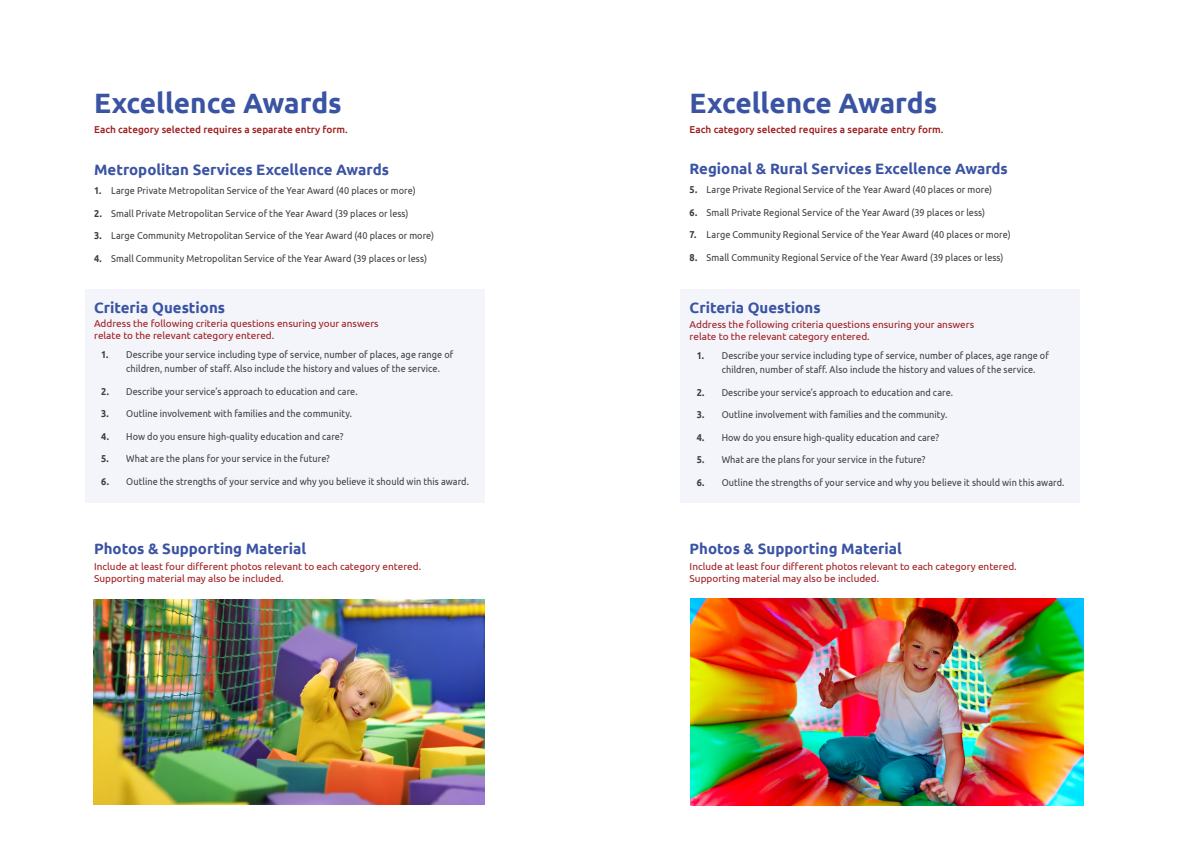
<style>
.page{position:relative;width:1191px;height:842px;background:#fff}
.page>*{position:absolute;margin:0;border:0;box-sizing:border-box;transform-origin:0 0}
.Page_Heading{font:700 28px "Ubuntu";color:#3a53a3}
.Page_Heading-2{font:700 15px "Ubuntu";color:#3a53a3}
.t1{font:10px/14px "Ubuntu";letter-spacing:.01em;color:#3e3e3f;scale:.91 1}
.t2{font:10px/12px "Ubuntu";color:#9f1c1f}
.t3{font:500 10px "Ubuntu";color:#9f1c1f}
.s1{font-weight:700}
</style>
<div class="page">
<div style="left:85px;top:289px;width:400px;height:213px;background:#f3f5fa"></div>
<div style="left:680px;top:290px;width:400px;height:213px;background:#f3f5fa"></div>
<img style="left:690px;top:598px;width:393px;height:207px">
<img style="left:94px;top:600px;width:391px;height:204px">
<p class="Page_Heading" style="left:94px;top:86px;width:249px">Excellence Awards</p>
<p class="Page_Heading" style="left:689px;top:86px;width:249px">Excellence Awards</p>
<p class="t3" style="left:94px;top:123px;width:255px">Each category selected requires a separate entry form.</p>
<p class="t3" style="left:689px;top:123px;width:255px">Each category selected requires a separate entry form.</p>
<p class="Page_Heading-2" style="left:94px;top:160px;width:296px">Metropolitan Services Excellence Awards</p>
<p class="Page_Heading-2" style="left:689px;top:159px;width:320px">Regional &amp; Rural Services Excellence Awards</p>
<p class="t1" style="left:94px;top:183px;width:355px"><span class="s1">1.</span> Large Private Metropolitan Service of the Year Award (40 places or more)</p>
<p class="t1" style="left:94px;top:206px;width:347px"><span class="s1">2.</span> Small Private Metropolitan Service of the Year Award (39 places or less)</p>
<p class="t1" style="left:94px;top:228px;width:375px"><span class="s1">3.</span> Large Community Metropolitan Service of the Year Award (40 places or more)</p>
<p class="t1" style="left:94px;top:251px;width:367px"><span class="s1">4.</span> Small Community Metropolitan Service of the Year Award (39 places or less)</p>
<p class="t1" style="left:689px;top:182px;width:334px"><span class="s1">5.</span> Large Private Regional Service of the Year Award (40 places or more)</p>
<p class="t1" style="left:689px;top:205px;width:326px"><span class="s1">6.</span> Small Private Regional Service of the Year Award (39 places or less)</p>
<p class="t1" style="left:689px;top:227px;width:354px"><span class="s1">7.</span> Large Community Regional Service of the Year Award (40 places or more)</p>
<p class="t1" style="left:689px;top:250px;width:346px"><span class="s1">8.</span> Small Community Regional Service of the Year Award (39 places or less)</p>
<p class="Page_Heading-2" style="left:94px;top:298px;width:132px">Criteria Questions</p>
<p class="Page_Heading-2" style="left:689px;top:299px;width:132px">Criteria Questions</p>
<p class="t2" style="left:94px;top:317px;width:286px">Address the following criteria questions ensuring your answers relate to the relevant category entered.</p>
<p class="t2" style="left:689px;top:318px;width:286px">Address the following criteria questions ensuring your answers relate to the relevant category entered.</p>
<p class="t1" style="left:126px;top:347px;width:361px;text-indent:-25px"><span class="s1">1.</span> Describe your service including type of service, number of places, age range of children, number of staff. Also include the history and values of the service.</p>
<p class="t1" style="left:101px;top:384px;width:283px"><span class="s1">2.</span> Describe your service’s approach to education and care.</p>
<p class="t1" style="left:101px;top:406px;width:277px"><span class="s1">3.</span> Outline involvement with families and the community.</p>
<p class="t1" style="left:101px;top:429px;width:268px"><span class="s1">4.</span> How do you ensure high-quality education and care?</p>
<p class="t1" style="left:101px;top:451px;width:253px"><span class="s1">5.</span> What are the plans for your service in the future?</p>
<p class="t1" style="left:101px;top:474px;width:406px"><span class="s1">6.</span> Outline the strengths of your service and why you believe it should win this award.</p>
<p class="t1" style="left:721px;top:348px;width:361px;text-indent:-25px"><span class="s1">1.</span> Describe your service including type of service, number of places, age range of children, number of staff. Also include the history and values of the service.</p>
<p class="t1" style="left:696px;top:385px;width:283px"><span class="s1">2.</span> Describe your service’s approach to education and care.</p>
<p class="t1" style="left:696px;top:407px;width:277px"><span class="s1">3.</span> Outline involvement with families and the community.</p>
<p class="t1" style="left:696px;top:430px;width:268px"><span class="s1">4.</span> How do you ensure high-quality education and care?</p>
<p class="t1" style="left:696px;top:452px;width:253px"><span class="s1">5.</span> What are the plans for your service in the future?</p>
<p class="t1" style="left:696px;top:475px;width:406px"><span class="s1">6.</span> Outline the strengths of your service and why you believe it should win this award.</p>
<p class="Page_Heading-2" style="left:94px;top:539px;width:214px">Photos &amp; Supporting Material</p>
<p class="Page_Heading-2" style="left:689px;top:539px;width:214px">Photos &amp; Supporting Material</p>
<p class="t2" style="left:94px;top:561px;width:328px">Include at least four different photos relevant to each category entered.<br>Supporting material may also be included.</p>
<p class="t2" style="left:689px;top:561px;width:328px">Include at least four different photos relevant to each category entered.<br>Supporting material may also be included.</p>
</div>
